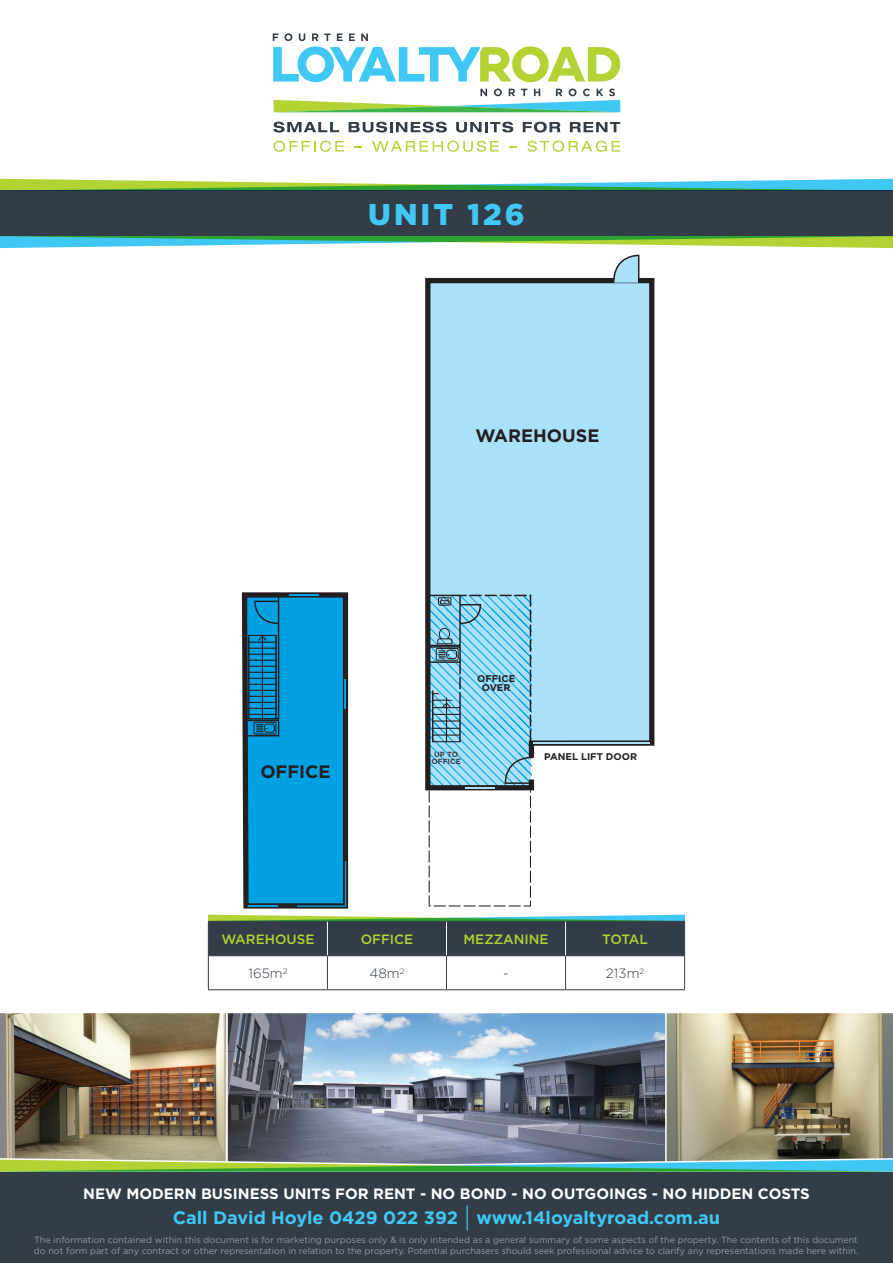
<style>
.page{position:relative;width:893px;height:1263px;background:#fff}
.page>*{position:absolute;margin:0;border:0;box-sizing:border-box;transform-origin:0 0}
.t1{font:900 30px "Gotham";letter-spacing:.1em;color:#40c7f4}
.t2{font:700 18px "Gotham";color:#40c7f4}
.t3{font:700 18px "Gotham";color:#231f20}
.t4{font:700 15px "Gotham";color:#fff}
.SubHead_TABLE{font:500 13.5px "Gotham";color:#b3d234}
.Measurements_TABLE{font:300 13.5px "Gotham";color:#323d47}
.t5{font:700 9.75px/9px "Gotham";color:#231f20;text-align:center}
.t6{font:9px/10.8px "Gotham";color:#97989e}
.t7{font:700 7.5px/7.5px "Gotham";color:#3e3e3f;text-align:center}
.s1{font-weight:300;font-size:27px}
</style>
<div class="page">
<div style="left:0;top:1171px;width:893px;height:92px;background:#323d47"></div>
<div style="left:0;top:191px;width:893px;height:45px;background:#323d47"></div>
<img style="left:0;top:1012px;width:893px;height:160px">
<svg style="left:0;top:179px;width:893px;height:12px"></svg>
<svg style="left:0;top:236px;width:893px;height:12px"></svg>
<svg style="left:273px;top:122px;width:66px;height:11px"></svg>
<svg style="left:349px;top:122px;width:98px;height:11px"></svg>
<svg style="left:456px;top:122px;width:57px;height:11px"></svg>
<svg style="left:523px;top:122px;width:37px;height:11px"></svg>
<svg style="left:570px;top:122px;width:50px;height:10px"></svg>
<svg style="left:273px;top:141px;width:71px;height:11px"></svg>
<svg style="left:372px;top:141px;width:127px;height:11px"></svg>
<svg style="left:527px;top:141px;width:93px;height:11px"></svg>
<svg style="left:274px;top:89px;width:346px;height:23px"></svg>
<svg style="left:273px;top:33px;width:347px;height:49px"></svg>
<div style="left:425px;top:278px;width:230px;height:312px;background:#aae0f9"></div>
<svg style="left:612px;top:254px;width:28px;height:30px"></svg>
<svg style="left:208px;top:590px;width:477px;height:399px"></svg>
<hr style="left:208px;top:921px;width:119px;height:1px;background:#323d47">
<hr style="left:208px;top:922px;width:1px;height:33px;background:#323d47">
<hr style="left:327px;top:921px;width:119px;height:1px;background:#323d47">
<hr style="left:446px;top:921px;width:120px;height:1px;background:#323d47">
<hr style="left:566px;top:921px;width:119px;height:1px;background:#323d47">
<hr style="left:684px;top:922px;width:1px;height:33px;background:#323d47">
<hr style="left:327px;top:922px;width:1px;height:33px;background:#fff">
<hr style="left:446px;top:922px;width:1px;height:33px;background:#fff">
<hr style="left:565px;top:922px;width:1px;height:33px;background:#fff">
<hr style="left:208px;top:955px;width:119px;height:1px;background:#323d47">
<hr style="left:208px;top:956px;width:1px;height:33px;background:#323d47">
<hr style="left:327px;top:955px;width:119px;height:1px;background:#323d47">
<hr style="left:327px;top:956px;width:1px;height:33px;background:#323d47">
<hr style="left:446px;top:955px;width:120px;height:1px;background:#323d47">
<hr style="left:446px;top:956px;width:1px;height:33px;background:#323d47">
<hr style="left:566px;top:955px;width:119px;height:1px;background:#323d47">
<hr style="left:565px;top:956px;width:1px;height:33px;background:#323d47">
<hr style="left:684px;top:956px;width:1px;height:33px;background:#323d47">
<hr style="left:208px;top:989px;width:119px;height:1px;background:#323d47">
<hr style="left:327px;top:989px;width:119px;height:1px;background:#323d47">
<hr style="left:446px;top:989px;width:120px;height:1px;background:#323d47">
<hr style="left:566px;top:989px;width:119px;height:1px;background:#323d47">
<p class="t1" style="left:368px;top:197px;width:158px">UNIT 126</p>
<h2 class="t3" style="left:475px;top:424px;width:126px">WAREHOUSE</h2>
<h2 class="t3" style="left:260px;top:760px;width:72px">OFFICE</h2>
<p class="t5" style="left:477px;top:674px;width:40px">OFFICE<br>OVER</p>
<p class="t7" style="left:431px;top:750px;width:31px">UP TO<br>OFFICE</p>
<p class="t5" style="left:544px;top:752px;width:94px">PANEL LIFT DOOR</p>
<p class="SubHead_TABLE" style="left:221px;top:930px;width:94px">WAREHOUSE</p>
<p class="SubHead_TABLE" style="left:361px;top:930px;width:54px">OFFICE</p>
<p class="SubHead_TABLE" style="left:464px;top:930px;width:86px">MEZZANINE</p>
<p class="SubHead_TABLE" style="left:602px;top:930px;width:47px">TOTAL</p>
<p class="Measurements_TABLE" style="left:248px;top:965px;width:40px">165m<sup>2</sup></p>
<p class="Measurements_TABLE" style="left:369px;top:965px;width:36px">48m<sup>2</sup></p>
<p class="Measurements_TABLE" style="left:503px;top:965px;width:7px">-</p>
<p class="Measurements_TABLE" style="left:606px;top:965px;width:40px">213m<sup>2</sup></p>
<h3 class="t4" style="left:83px;top:1183px;width:728px">NEW MODERN BUSINESS UNITS FOR RENT - NO BOND - NO OUTGOINGS - NO HIDDEN COSTS</h3>
<h2 class="t2" style="left:173px;top:1206px;width:549px">Call David Hoyle 0429 022 392 <span class="s1">|</span> www.14loyaltyroad.com.au</h2>
<p class="t6" style="left:34px;top:1234px;width:826px">The information contained within this document is for marketing purposes only &amp; is only intended as a general summary of some aspects of the property. The contents of this document do not form part of any contract or other representation in relation to the property. Potential purchasers should seek professional advice to clarify any representations made here within.</p>
</div>
